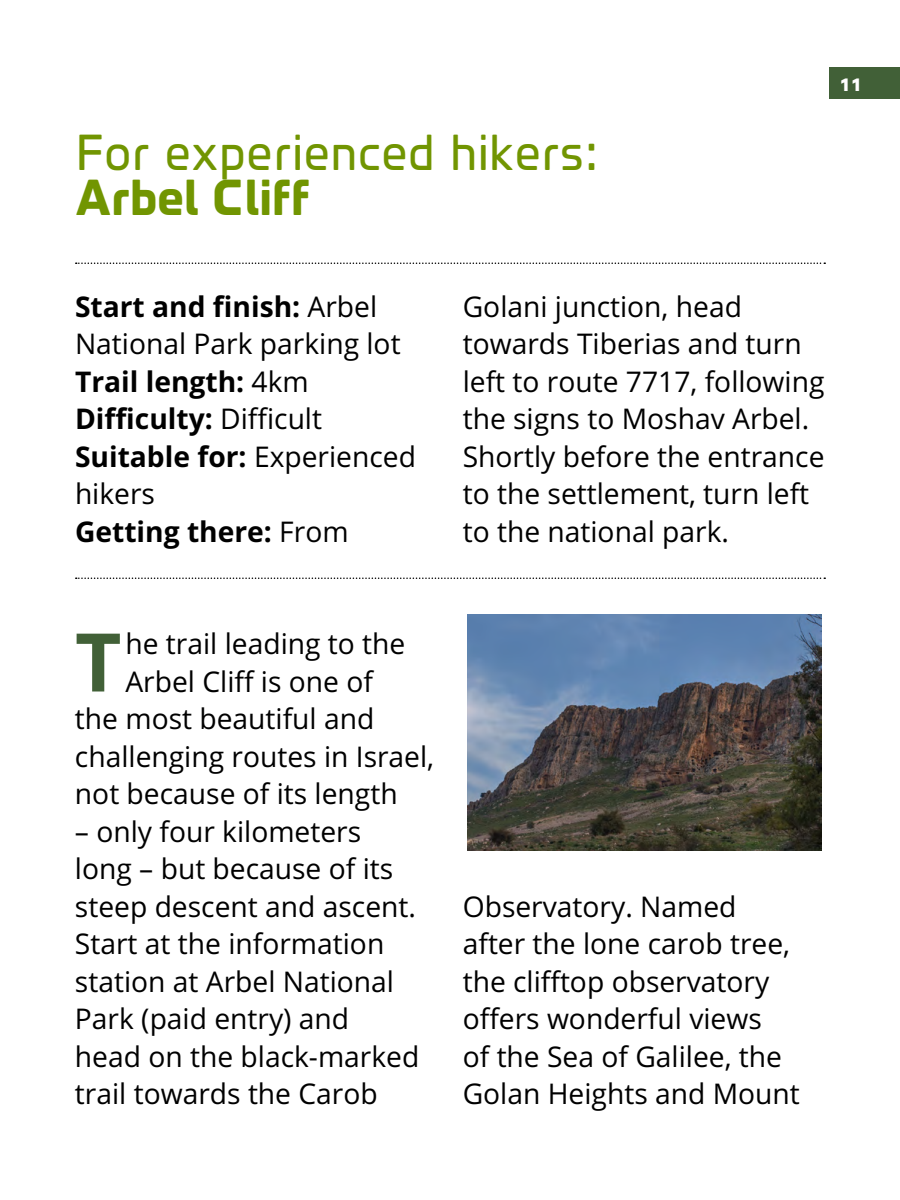
<style>
.page{position:relative;width:900px;height:1200px;background:#fff}
.page>*{position:absolute;margin:0;border:0;box-sizing:border-box;transform-origin:0 0}
.t1{font:700 81px "Open Sans Hebrew";color:#416037}
.t2{font:45px "Fb Matritsa En";color:#719501}
.t3{font:700 45px "Fb Matritsa En";color:#719501}
.t4{font:28.5px/37.5px "Open Sans Hebrew";color:#000}
.t5{font:700 28.5px/37.5px "Open Sans Hebrew";color:#000}
.t6{font:700 24px "Fb Extrim";color:#fff}
.s1{font-weight:400}
</style>
<div class="page">
<div style="left:829px;top:67px;width:71px;height:31px;background:#416037"></div>
<img style="left:467px;top:614px;width:354px;height:236px">
<svg style="left:76px;top:262px;width:749px;height:2px"></svg>
<svg style="left:76px;top:578px;width:749px;height:1px"></svg>
<h2 class="t2" style="left:75px;top:120px;width:526px">For experienced hikers:</h2>
<h2 class="t3" style="left:75px;top:165px;width:236px">Arbel Cliff</h2>
<p class="t6" style="left:839px;top:73px;width:25px">11</p>
<p class="t5" style="left:75px;top:289px;width:342px">Start and finish: <span class="s1">Arbel<br>National Park parking lot<br></span>Trail length: <span class="s1">4km<br></span>Difficulty: <span class="s1">Difficult<br></span>Suitable for: <span class="s1">Experienced hikers<br></span>Getting there: <span class="s1">From</span></p>
<p class="t4" style="left:463px;top:288px;width:363px">Golani junction, head towards Tiberias and turn left to route 7717, following the signs to Moshav Arbel.<br>Shortly before the entrance to the settlement, turn left to the national park.</p>
<h1 class="t1" style="left:75px;top:616px;width:48px">T</h1>
<p class="t4" style="left:125px;top:626px;width:281px">he trail leading to the</p>
<p class="t4" style="left:125px;top:663px;width:249px">Arbel Cliff is one of</p>
<p class="t4" style="left:75px;top:701px;width:301px">the most beautiful and</p>
<p class="t4" style="left:75px;top:738px;width:361px">challenging routes in Israel,</p>
<p class="t4" style="left:75px;top:776px;width:324px">not because of its length</p>
<p class="t4" style="left:75px;top:813px;width:346px">– only four kilometers long – but because of its steep descent and ascent.<br>Start at the information station at Arbel National<br>Park (paid entry) and head on the black-marked trail towards the Carob</p>
<p class="t4" style="left:463px;top:889px;width:339px">Observatory. Named after the lone carob tree, the clifftop observatory offers wonderful views<br>of the Sea of Galilee, the<br>Golan Heights and Mount</p>
</div>
